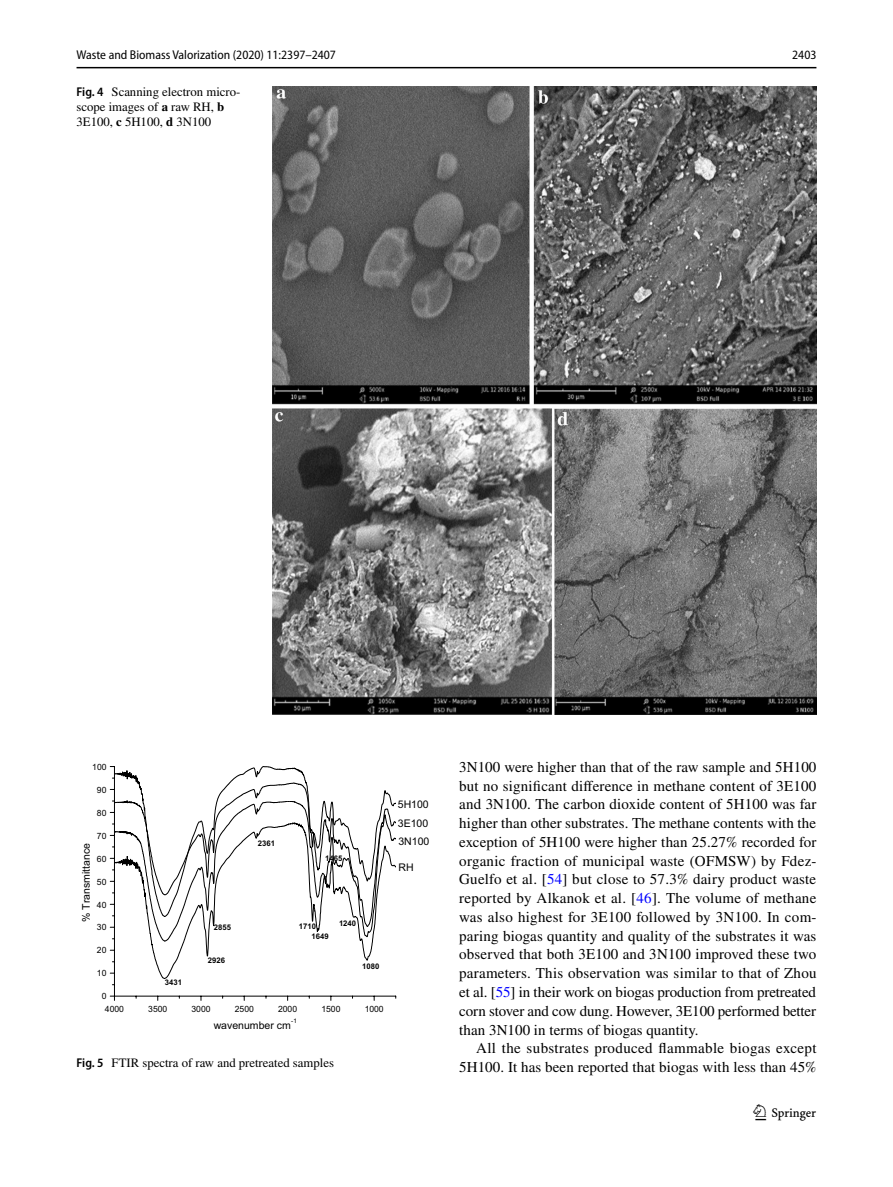
<style>
.page{position:relative;width:893px;height:1187px;background:#fff}
.page>*{position:absolute;margin:0;border:0;box-sizing:border-box;transform-origin:0 0}
.t1{font:22.5px "Springnew";color:#000}
.t2{font:15px/18.8px "STIX";letter-spacing:.005em;color:#000;text-align:justify}
.t3{font:12.75px/15px "STIX";color:#000}
.t4{font:semi-condensed 12.75px "Myriad Pro";color:#000}
.t5{font:10.5px "Arial";color:#000}
.t6{font:8.55px "Arial";color:#000}
.t7{font:700 7.65px/10.1px "Arial";color:#000}
.t8{font:6.3px "Arial";color:#000}
.s1{font-family:"Myriad Pro";font-weight:600;font-stretch:semi-condensed}
.s2{font-weight:700}
.s3{color:#00f}
</style>
<div class="page">
<hr style="left:77px;top:67px;width:739px;height:1px;background:#000">
<img style="left:272px;top:87px;width:544px;height:627px">
<hr style="left:114px;top:995px;width:282px;height:1px;background:#000">
<svg style="left:110px;top:995px;width:5px;height:5px"></svg>
<hr style="left:114px;top:766px;width:1px;height:230px;background:#000">
<svg style="left:110px;top:766px;width:286px;height:219px"></svg>
<p class="t4" style="left:77px;top:48px;width:261px">Waste and Biomass Valorization (2020) 11:2397–2407</p>
<p class="t4" style="left:792px;top:48px;width:26px">2403</p>
<p class="t3" style="left:77px;top:85px;width:165px"><span class="s1">Fig. 4</span> Scanning electron micro&shy;scope images of <span class="s2">a</span> raw RH, <span class="s2">b<br></span>3E100, <span class="s2">c</span> 5H100, <span class="s2">d</span> 3N100</p>
<p class="t6" style="left:92px;top:761px;width:16px">100</p>
<p class="t6" style="left:97px;top:784px;width:11px">90</p>
<p class="t6" style="left:97px;top:807px;width:11px">80</p>
<p class="t6" style="left:97px;top:830px;width:11px">70</p>
<p class="t5" style="left:79px;top:921px;width:80px;rotate:-90deg">% Transmittance</p>
<p class="t6" style="left:97px;top:852px;width:11px">60</p>
<p class="t6" style="left:97px;top:875px;width:11px">50</p>
<p class="t6" style="left:97px;top:898px;width:11px">40</p>
<p class="t6" style="left:97px;top:921px;width:11px">30</p>
<p class="t6" style="left:97px;top:944px;width:11px">20</p>
<p class="t6" style="left:97px;top:967px;width:11px">10</p>
<p class="t6" style="left:102px;top:990px;width:6px">0</p>
<p class="t7" style="left:165px;top:977px;width:19px">3431</p>
<p class="t7" style="left:214px;top:922px;width:19px">2855</p>
<p class="t7" style="left:208px;top:955px;width:19px">2926</p>
<p class="t7" style="left:258px;top:838px;width:19px">2361</p>
<p class="t7" style="left:325px;top:853px;width:19px">1465</p>
<p class="t7" style="left:312px;top:921px;width:19px;text-indent:-13px">1710<br>1649</p>
<p class="t7" style="left:339px;top:918px;width:19px">1240</p>
<p class="t7" style="left:362px;top:961px;width:19px">1080</p>
<p class="t6" style="left:105px;top:1003px;width:21px">4000</p>
<p class="t6" style="left:148px;top:1003px;width:21px">3500</p>
<p class="t6" style="left:192px;top:1003px;width:21px">3000</p>
<p class="t6" style="left:235px;top:1003px;width:21px">2500</p>
<p class="t6" style="left:278px;top:1003px;width:21px">2000</p>
<p class="t6" style="left:321px;top:1003px;width:21px">1500</p>
<p class="t6" style="left:365px;top:1003px;width:21px">1000</p>
<p class="t8" style="left:291px;top:1016px;width:7px">-1</p>
<p class="t5" style="left:214px;top:1018px;width:79px">wavenumber cm</p>
<p class="t3" style="left:77px;top:1056px;width:259px"><span class="s1">Fig. 5</span> FTIR spectra of raw and pretreated samples</p>
<p class="t5" style="left:398px;top:797px;width:32px">5H100</p>
<p class="t5" style="left:398px;top:815px;width:32px">3E100</p>
<p class="t5" style="left:398px;top:834px;width:32px">3N100</p>
<p class="t5" style="left:398px;top:860px;width:17px">RH</p>
<p class="t2" style="left:459px;top:758px;width:359px">3N100 were higher than that of the raw sample and 5H100 but no significant difference in methane content of 3E100 and 3N100. The carbon dioxide content of 5H100 was far higher than other substrates. The methane contents with the exception of 5H100 were higher than 25.27% recorded for organic fraction of municipal waste (OFMSW) by Fdez-Guelfo et al. [<span class="s3">54</span>] but close to 57.3% dairy product waste reported by Alkanok et al. [<span class="s3">46</span>]. The volume of methane was also highest for 3E100 followed by 3N100. In com&shy;paring biogas quantity and quality of the substrates it was observed that both 3E100 and 3N100 improved these two parameters. This observation was similar to that of Zhou et al. [<span class="s3">55</span>] in their work on biogas production from pretreated corn stover and cow dung. However, 3E100 performed better than 3N100 in terms of biogas quantity.</p>
<p class="t2" style="left:459px;top:1039px;width:359px;text-align:right">All the substrates produced flammable biogas except<br>5H100. It has been reported that biogas with less than 45%</p>
<h1 class="t1" style="left:755px;top:1104px;width:62px">1 3</h1>
</div>
